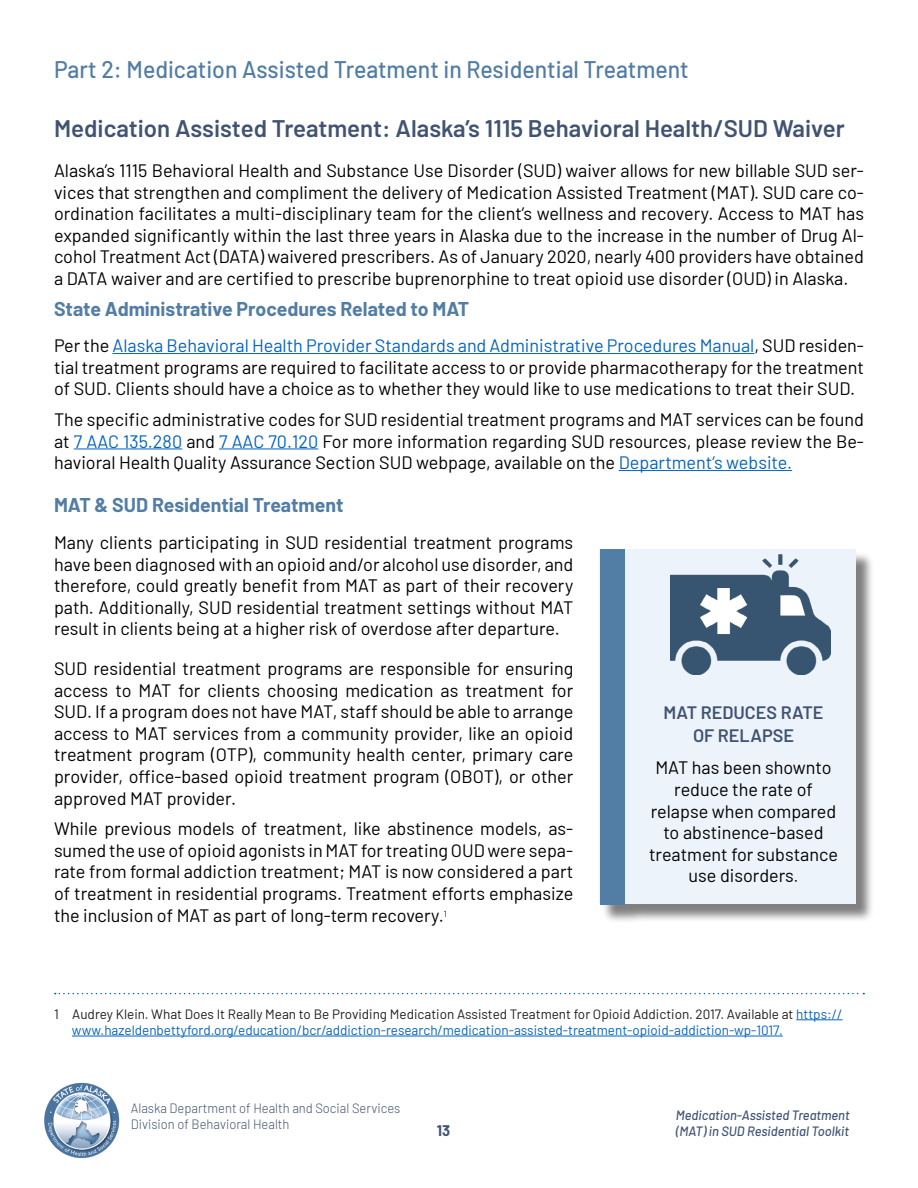
<style>
.page{position:relative;width:918px;height:1188px;background:#fff}
.page>*{position:absolute;margin:0;border:0;box-sizing:border-box;transform-origin:0 0}
.t1{font:600 24px "Barlow";color:#415372}
.t2{font:500 24px "Barlow";color:#527da4;scale:.96 1}
.t3{font:700 19.5px "Barlow";color:#527da4}
.t4{font:18px/21.6px "Barlow";color:#000;text-align:justify}
.t5{font:600 18px/23.1px "Barlow";color:#415372;text-align:center}
.t6{font:700 15px "Barlow";color:#415372}
.t7{font:13.5px/16.2px "Barlow";color:#0563c1}
.t8{font:300 13.5px/16.2px "Barlow";color:#415372;scale:.96 1}
.t9{font:italic 500 13.5px/16.2px "Barlow";color:#415372;scale:.96 1}
.s1{color:#0563c1}
.s2{font-size:16.2px}
.s3{color:#211d1e}
</style>
<div class="page">
<img style="left:44px;top:1082px;width:76px;height:77px">
<hr style="left:112px;top:353px;width:642px;height:1px;background:#0563c1">
<hr style="left:74px;top:448px;width:108px;height:1px;background:#0563c1">
<hr style="left:219px;top:448px;width:99px;height:1px;background:#0563c1">
<hr style="left:619px;top:470px;width:173px;height:1px;background:#0563c1">
<svg style="left:55px;top:993px;width:809px;height:1px"></svg>
<hr style="left:796px;top:1019px;width:47px;height:1px;background:#0563c1">
<hr style="left:72px;top:1036px;width:711px;height:1px;background:#0563c1">
<div style="left:601px;top:551px;width:273px;height:372px;background:#000;opacity:.5"></div>
<div style="left:599px;top:549px;width:256px;height:355px;background:#ecf3fb"></div>
<img style="left:670px;top:555px;width:161px;height:120px">
<div style="left:600px;top:549px;width:25px;height:355px;background:#527da4"></div>
<h1 class="t2" style="left:54px;top:52px;width:663px">Part 2: Medication Assisted Treatment in Residential Treatment</h1>
<h1 class="t1" style="left:54px;top:111px;width:792px">Medication Assisted Treatment: Alaska’s 1115 Behavioral Health/SUD Waiver</h1>
<p class="t4" style="left:54px;top:158px;width:812px">Alaska’s 1115 Behavioral Health and Substance Use Disorder (SUD) waiver allows for new billable SUD ser&shy;vices that strengthen and compliment the delivery of Medication Assisted Treatment (MAT). SUD care co&shy;ordination facilitates a multi-disciplinary team for the client’s wellness and recovery. Access to MAT has expanded significantly within the last three years in Alaska due to the increase in the number of Drug Al&shy;cohol Treatment Act (DATA) waivered prescribers. As of January 2020, nearly 400 providers have obtained a DATA waiver and are certified to prescribe buprenorphine to treat opioid use disorder (OUD) in Alaska.</p>
<p class="t3" style="left:54px;top:294px;width:417px">State Administrative Procedures Related to MAT</p>
<p class="t4" style="left:54px;top:334px;width:812px">Per the <span class="s1">Alaska Behavioral Health Provider Standards and Administrative Procedures Manual</span>, SUD residen&shy;tial treatment programs are required to facilitate access to or provide pharmacotherapy for the treatment of SUD. Clients should have a choice as to whether they would like to use medications to treat their SUD.</p>
<p class="t4" style="left:54px;top:407px;width:812px">The specific administrative codes for SUD residential treatment programs and MAT services can be found at <span class="s1">7 AAC 135.280</span> and <span class="s1">7 AAC 70.120</span> For more information regarding SUD resources, please review the Be&shy;havioral Health Quality Assurance Section SUD webpage, available on the <span class="s1">Department’s website.</span></p>
<p class="t3" style="left:54px;top:491px;width:291px">MAT &amp; SUD Residential Treatment</p>
<p class="t4" style="left:54px;top:530px;width:521px">Many clients participating in SUD residential treatment programs have been diagnosed with an opioid and/or alcohol use disorder, and therefore, could greatly benefit from MAT as part of their recovery path. Additionally, SUD residential treatment settings without MAT result in clients being at a higher risk of overdose after departure.</p>
<p class="t4" style="left:54px;top:656px;width:521px">SUD residential treatment programs are responsible for ensuring access to MAT for clients choosing medication as treatment for SUD. If a program does not have MAT, staff should be able to arrange access to MAT services from a community provider, like an opioid treatment program (OTP), community health center, primary care provider, office-based opioid treatment program (OBOT), or other approved MAT provider.</p>
<p class="t4" style="left:54px;top:817px;width:521px">While previous models of treatment, like abstinence models, as&shy;sumed the use of opioid agonists in MAT for treating OUD were sepa&shy;rate from formal addiction treatment; MAT is now considered a part of treatment in residential programs. Treatment efforts emphasize the inclusion of MAT as part of long-term recovery.<sup>1</sup></p>
<p class="t5" style="left:664px;top:700px;width:161px">MAT REDUCES RATE<br>OF RELAPSE</p>
<p class="t4" style="left:649px;top:756px;width:190px;text-align:center">MAT has been shownto reduce the rate of relapse when compared to abstinence-based treatment for substance use disorders<span class="s2">.</span></p>
<p class="t7" style="left:72px;top:1005px;width:772px;text-indent:-18px"><span class="s3">1 Audrey Klein. What Does It Really Mean to Be Providing Medication Assisted Treatment for Opioid Addiction. 2017. Available at</span> https:// www.hazeldenbettyford.org/education/bcr/addiction-research/medication-assisted-treatment-opioid-addiction-wp-1017.</p>
<p class="t8" style="left:131px;top:1099px;width:282px">Alaska Department of Health and Social Services<br>Division of Behavioral Health</p>
<p class="t9" style="left:676px;top:1106px;width:183px">Medication-Assisted Treatment (MAT) in SUD Residential Toolkit</p>
<p class="t6" style="left:437px;top:1119px;width:15px">13</p>
</div>
